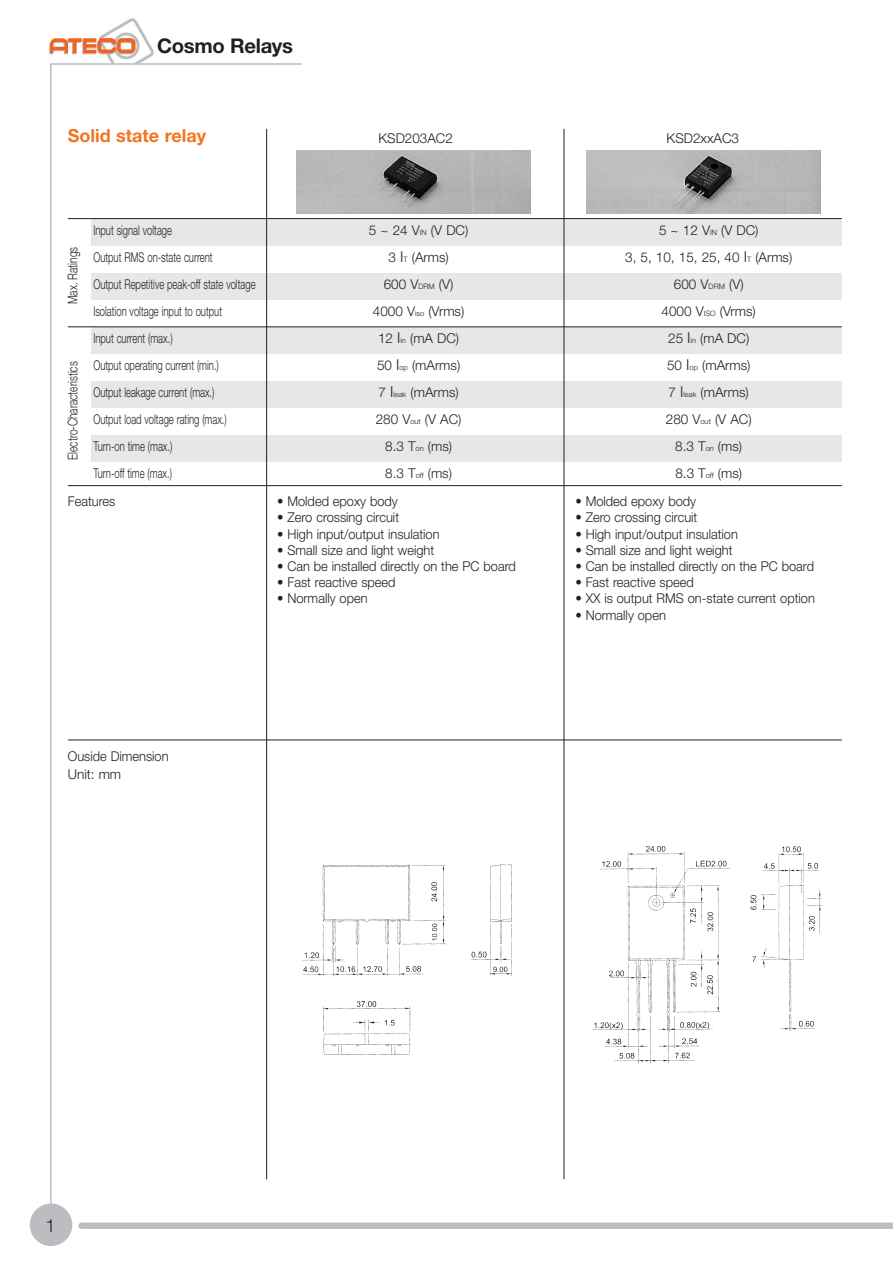
<style>
.page{position:relative;width:893px;height:1263px;background:#fff}
.page>*{position:absolute;margin:0;border:0;box-sizing:border-box;transform-origin:0 0}
.t1{font:700 20.25px "Helvetica Neue";letter-spacing:-.015em;color:#231f20}
.t2{font:700 18px "Helvetica Neue";color:#f47321}
.t3{font:300 18px "Helvetica Neue";color:#231f20}
.t4{font:300 13.5px/18px "Helvetica Neue";color:#231f20;scale:.95 1}
.t5{font:300 13.5px "Helvetica Neue";color:#231f20}
.t6{font:300 13.5px "Helvetica Neue";color:#231f20;scale:.7 1}
.t7{font:300 13.5px "Helvetica Neue";color:#231f20;scale:.75 1}
.s1{font-size:7.5px}
.s2{font-size:15px}
</style>
<div class="page">
<svg style="left:78px;top:1222px;width:814px;height:7px;background:#c1c2c5"></svg>
<img style="left:49px;top:18px;width:105px;height:45px">
<hr style="left:50px;top:64px;width:2px;height:1170px;background:#bcbdc0">
<hr style="left:50px;top:63px;width:252px;height:2px;background:#bcbdc0">
<div style="left:30px;top:1203px;width:42px;height:43px;background:#bcbdc0;border-radius:50%"></div>
<img style="left:297px;top:150px;width:234px;height:64px">
<img style="left:587px;top:150px;width:234px;height:64px">
<div style="left:91px;top:219px;width:751px;height:27px;background:#e6e7e9"></div>
<div style="left:91px;top:273px;width:751px;height:27px;background:#e6e7e9"></div>
<div style="left:91px;top:327px;width:751px;height:27px;background:#e6e7e9"></div>
<div style="left:91px;top:381px;width:751px;height:27px;background:#e6e7e9"></div>
<div style="left:91px;top:435px;width:751px;height:27px;background:#e6e7e9"></div>
<hr style="left:68px;top:218px;width:774px;height:1px;background:#231f20">
<hr style="left:68px;top:326px;width:774px;height:1px;background:#231f20">
<hr style="left:68px;top:485px;width:774px;height:1px;background:#231f20">
<hr style="left:266px;top:129px;width:1px;height:1050px;background:#231f20">
<hr style="left:564px;top:129px;width:1px;height:1050px;background:#231f20">
<hr style="left:68px;top:739px;width:774px;height:1px;background:#231f20">
<img style="left:302px;top:864px;width:210px;height:191px">
<img style="left:592px;top:846px;width:230px;height:218px">
<h1 class="t1" style="left:157px;top:39px;width:137px">Cosmo Relays</h1>
<h2 class="t2" style="left:68px;top:129px;width:140px">Solid state relay</h2>
<p class="t5" style="left:378px;top:133px;width:76px">KSD203AC2</p>
<p class="t5" style="left:667px;top:133px;width:74px">KSD2xxAC3</p>
<p class="t7" style="left:68px;top:304px;width:78px;rotate:-90deg">Max. Ratings</p>
<p class="t7" style="left:68px;top:460px;width:133px;rotate:-90deg">Electro-Characteristics</p>
<p class="t6" style="left:93px;top:225px;width:114px">Input signal voltage</p>
<p class="t5" style="left:369px;top:225px;width:101px">5 ~ 24 V<span class="s1">IN</span> (V DC)</p>
<p class="t5" style="left:659px;top:225px;width:101px">5 ~ 12 V<span class="s1">IN</span> (V DC)</p>
<p class="t6" style="left:93px;top:252px;width:172px">Output RMS on-state current</p>
<p class="t5" style="left:388px;top:252px;width:62px">3 <span class="s2">I</span><span class="s1">T</span> (Arms)</p>
<p class="t5" style="left:625px;top:252px;width:169px">3, 5, 10, 15, 25, 40 <span class="s2">I</span><span class="s1">T</span> (Arms)</p>
<p class="t6" style="left:93px;top:279px;width:233px">Output Repetitive peak-off state voltage</p>
<p class="t5" style="left:384px;top:279px;width:71px">600 V<span class="s1">DRM</span> (V)</p>
<p class="t5" style="left:674px;top:279px;width:71px">600 V<span class="s1">DRM</span> (V)</p>
<p class="t6" style="left:93px;top:306px;width:185px">Isolation voltage input to output</p>
<p class="t5" style="left:373px;top:306px;width:93px">4000 V<span class="s1">iso</span> (Vrms)</p>
<p class="t5" style="left:662px;top:306px;width:96px">4000 V<span class="s1">ISO</span> (Vrms)</p>
<p class="t6" style="left:93px;top:333px;width:115px">Input current (max.)</p>
<p class="t5" style="left:378px;top:333px;width:83px">12 <span class="s2">I</span><span class="s1">in</span> (mA DC)</p>
<p class="t5" style="left:668px;top:333px;width:83px">25 <span class="s2">I</span><span class="s1">in</span> (mA DC)</p>
<p class="t6" style="left:93px;top:360px;width:181px">Output operating current (min.)</p>
<p class="t5" style="left:377px;top:360px;width:85px">50 <span class="s2">I</span><span class="s1">op</span> (mArms)</p>
<p class="t5" style="left:667px;top:360px;width:85px">50 <span class="s2">I</span><span class="s1">op</span> (mArms)</p>
<p class="t6" style="left:93px;top:387px;width:175px">Output leakage current (max.)</p>
<p class="t5" style="left:378px;top:387px;width:82px">7 <span class="s2">I</span><span class="s1">leak</span> (mArms)</p>
<p class="t5" style="left:669px;top:387px;width:82px">7 <span class="s2">I</span><span class="s1">leak</span> (mArms)</p>
<p class="t6" style="left:93px;top:414px;width:192px">Output load voltage rating (max.)</p>
<p class="t5" style="left:376px;top:414px;width:87px">280 V<span class="s1">out</span> (V AC)</p>
<p class="t5" style="left:666px;top:414px;width:87px">280 V<span class="s1">out</span> (V AC)</p>
<p class="t6" style="left:93px;top:441px;width:114px">Turn-on time (max.)</p>
<p class="t5" style="left:385px;top:441px;width:68px">8.3 T<span class="s1">on</span> (ms)</p>
<p class="t5" style="left:675px;top:441px;width:68px">8.3 T<span class="s1">on</span> (ms)</p>
<p class="t6" style="left:93px;top:468px;width:114px">Turn-off time (max.)</p>
<p class="t5" style="left:385px;top:468px;width:68px">8.3 T<span class="s1">off</span> (ms)</p>
<p class="t5" style="left:675px;top:468px;width:68px">8.3 T<span class="s1">off</span> (ms)</p>
<p class="t4" style="left:68px;top:494px;width:52px">Features</p>
<p class="t4" style="left:277px;top:494px;width:129px">• Molded epoxy body</p>
<p class="t4" style="left:277px;top:510px;width:130px">• Zero crossing circuit</p>
<p class="t4" style="left:277px;top:526px;width:173px">• High input/output insulation</p>
<p class="t4" style="left:277px;top:542px;width:167px">• Small size and light weight</p>
<p class="t4" style="left:277px;top:558px;width:253px">• Can be installed directly on the PC board</p>
<p class="t4" style="left:277px;top:575px;width:126px">• Fast reactive speed</p>
<p class="t4" style="left:277px;top:591px;width:97px">• Normally open</p>
<p class="t4" style="left:68px;top:748px;width:108px">Ouside Dimension<br>Unit: mm</p>
<p class="t4" style="left:575px;top:494px;width:129px">• Molded epoxy body</p>
<p class="t4" style="left:575px;top:510px;width:130px">• Zero crossing circuit</p>
<p class="t4" style="left:575px;top:526px;width:173px">• High input/output insulation</p>
<p class="t4" style="left:575px;top:542px;width:167px">• Small size and light weight</p>
<p class="t4" style="left:575px;top:558px;width:253px">• Can be installed directly on the PC board</p>
<p class="t4" style="left:575px;top:575px;width:126px">• Fast reactive speed</p>
<p class="t4" style="left:575px;top:591px;width:254px">• XX is output RMS on-state current option</p>
<p class="t4" style="left:575px;top:607px;width:97px">• Normally open</p>
<h2 class="t3" style="left:46px;top:1214px;width:12px">1</h2>
</div>
